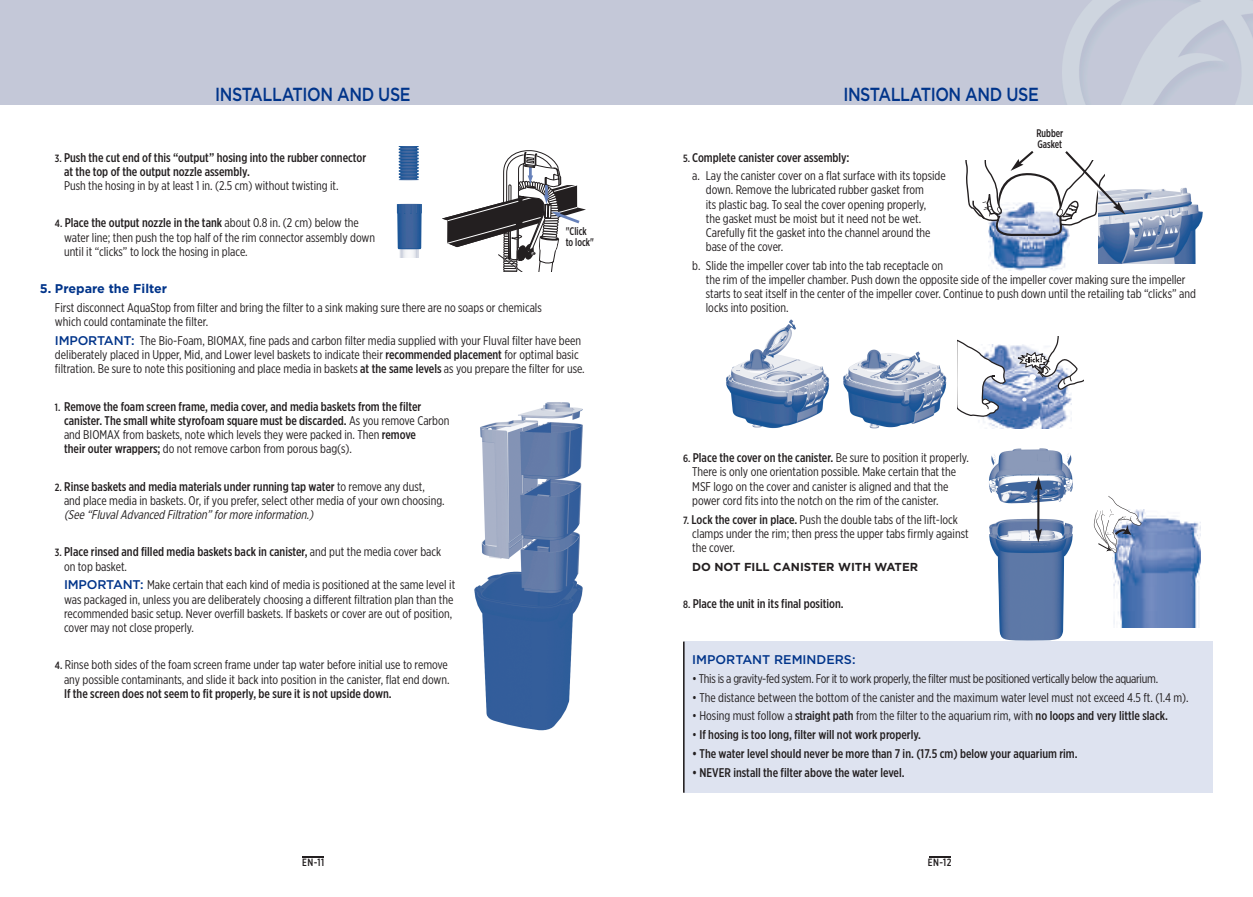
<style>
.page{position:relative;width:1253px;height:897px;background:#fff}
.page>*{position:absolute;margin:0;border:0;box-sizing:border-box;transform-origin:0 0}
.t1{font:500 18.9px "Gotham";letter-spacing:-.025em;color:#00348a;scale:.85 1}
.t2{font:12.6px/14.1px "Gotham X Narrow";color:#231f20}
.t3{font:500 12.6px/14.2px "Gotham X Narrow";color:#231f20}
.t4{font:12.6px "Gotham X Narrow";letter-spacing:-.025em;color:#231f20}
.t5{font:italic 12.6px "Gotham X Narrow";color:#231f20}
.t6{font:500 12.6px "Gotham";color:#00348a}
.t7{font:700 12.6px "Gotham";color:#00348a}
.t8{font:700 11.55px "Gotham";color:#231f20}
.t9{font:500 10.95px/11.1px "Gotham X Narrow";color:#231f20;scale:.91 1}
.t10{font:500 10.5px "Gotham X Narrow";letter-spacing:.05em;color:#231f20}
.s1{font-size:10.5px}
.s2{font-weight:500;font-size:10.5px}
.s3{font-weight:500}
.s4{font-family:"Gotham";font-weight:500;color:#00348a}
.s5{font-weight:400}
</style>
<div class="page">
<hr style="left:929px;top:855px;width:21px;height:2px;background:#231f20">
<hr style="left:302px;top:855px;width:21px;height:2px;background:#231f20">
<img style="left:396px;top:147px;width:26px;height:110px">
<svg style="left:442px;top:150px;width:144px;height:122px"></svg>
<img style="left:474px;top:402px;width:109px;height:329px">
<div style="left:564px;top:225px;width:57px;height:33px;background:#fff"></div>
<div style="left:684px;top:641px;width:529px;height:151px;background:#dee3f0"></div>
<img style="left:989px;top:236px;width:80px;height:34px">
<img style="left:982px;top:345px;width:89px;height:83px">
<svg style="left:958px;top:340px;width:48px;height:77px"></svg>
<svg style="left:1014px;top:336px;width:69px;height:65px"></svg>
<img style="left:1099px;top:187px;width:104px;height:76px">
<svg style="left:965px;top:151px;width:160px;height:85px"></svg>
<img style="left:726px;top:320px;width:104px;height:109px">
<img style="left:843px;top:349px;width:104px;height:80px">
<img style="left:989px;top:448px;width:84px;height:192px">
<svg style="left:1034px;top:476px;width:8px;height:66px"></svg>
<img style="left:1112px;top:509px;width:88px;height:118px">
<svg style="left:1094px;top:496px;width:47px;height:57px"></svg>
<hr style="left:683px;top:641px;width:1px;height:151px;background:#231f20">
<h1 class="t1" style="left:215px;top:83px;width:231px">INSTALLATION AND USE</h1>
<p class="t3" style="left:64px;top:151px;width:304px;text-indent:-9px"><span class="s1">3.</span> Push the cut end of this “output” hosing into the rubber connector at the top of the output nozzle assembly.</p>
<p class="t2" style="left:64px;top:179px;width:276px">Push the hosing in by at least 1 in. (2.5 cm) without twisting it.</p>
<p class="t2" style="left:64px;top:217px;width:313px;text-indent:-9px"><span class="s2">4.</span> <span class="s3">Place the output nozzle in the tank</span> about 0.8 in. (2 cm) below the water line; then push the top half of the rim connector assembly down until it “clicks” to lock the hosing in place.</p>
<p class="t7" style="left:40px;top:281px;width:129px">5. Prepare the Filter</p>
<p class="t2" style="left:55px;top:301px;width:488px">First disconnect AquaStop from filter and bring the filter to a sink making sure there are no soaps or chemicals which could contaminate the filter.</p>
<p class="t2" style="left:55px;top:334px;width:531px"><span class="s4">IMPORTANT:</span> The Bio-Foam, BIOMAX, fine pads and carbon filter media supplied with your Fluval filter have been deliberately placed in Upper, Mid, and Lower level baskets to indicate their <span class="s3">recommended placement</span> for optimal basic filtration. Be sure to note this positioning and place media in baskets <span class="s3">at the same levels</span> as you prepare the filter for use.</p>
<p class="t3" style="left:64px;top:400px;width:387px;text-indent:-9px"><span class="s1">1.</span> Remove the foam screen frame, media cover, and media baskets from the filter canister. The small white styrofoam square must be discarded. <span class="s5">As you remove Carbon and BIOMAX from baskets, note which levels they were packed in. Then</span> remove<br>their outer wrappers; <span class="s5">do not remove carbon from porous bag(s).</span></p>
<p class="t2" style="left:64px;top:480px;width:382px;text-indent:-9px"><span class="s2">2.</span> <span class="s3">Rinse baskets and media materials under running tap water</span> to remove any dust, and place media in baskets. Or, if you prefer, select other media of your own choosing.</p>
<p class="t5" style="left:64px;top:510px;width:253px">(See “FluvalAdvanced Filtration” formore information.)</p>
<p class="t3" style="left:64px;top:545px;width:379px;text-indent:-9px"><span class="s1">3.</span> Place rinsed and filled media baskets back in canister, <span class="s5">and put the media cover back on top basket.</span></p>
<p class="t2" style="left:64px;top:578px;width:393px"><span class="s4">IMPORTANT:</span> Make certain that each kind of media is positioned at the same level it was packaged in, unless you are deliberately choosing a different filtration plan than the recommended basic setup. Never overfill baskets. If baskets or cover are out of position, cover may not close properly.</p>
<p class="t2" style="left:55px;top:658px;width:396px;text-align:right"><span class="s2">4.</span> Rinse both sides of the foam screen frame under tap water before initial use to remove any possible contaminants, and slide it back into position in the canister, flat end down.</p>
<p class="t3" style="left:64px;top:687px;width:329px">If the screen does not seem to fit properly, be sure it is not upside down.</p>
<p class="t9" style="left:566px;top:226px;width:33px">"Click to lock"</p>
<h1 class="t1" style="left:843px;top:83px;width:231px">INSTALLATION AND USE</h1>
<p class="t9" style="left:1036px;top:128px;width:31px">Rubber<br>Gasket</p>
<p class="t2" style="left:692px;top:149px;width:255px;line-height:18.8px;text-indent:-9px"><span class="s2">5.</span> <span class="s3">Complete canister cover assembly:<br></span>a. Lay the canister cover on a flat surface with its topside</p>
<p class="t2" style="left:706px;top:184px;width:226px">down. Remove the lubricated rubber gasket from its plastic bag. To seal the cover opening properly, the gasket must be moist but it need not be wet.<br>Carefully fit the gasket into the channel around the base of the cover.</p>
<p class="t2" style="left:706px;top:259px;width:492px;text-indent:-14px">b. Slide the impeller cover tab into the tab receptacle on<br>the rim of the impeller chamber. Push down the opposite side of the impeller cover making sure the impeller starts to seat itself in the center of the impeller cover. Continue to push down until the retailing tab “clicks” and locks into position.</p>
<p class="t2" style="left:692px;top:451px;width:278px;text-indent:-9px"><span class="s2">6.</span> <span class="s3">Place the cover on the canister.</span> Be sure to position it properly.<br>There is only one orientation possible. Make certain that the MSF logo on the cover and canister is aligned and that the power cord fits into the notch on the rim of the canister.</p>
<p class="t2" style="left:692px;top:513px;width:278px;text-indent:-9px"><span class="s2">7.</span> <span class="s3">Lock the cover in place.</span> Push the double tabs of the lift-lock clamps under the rim; then press the upper tabs firmly against the cover.</p>
<p class="t8" style="left:692px;top:559px;width:227px">DO NOT FILL CANISTER WITH WATER</p>
<p class="t3" style="left:683px;top:597px;width:162px"><span class="s1">8.</span> Place the unit in its final position.</p>
<p class="t6" style="left:692px;top:652px;width:165px">IMPORTANT REMINDERS:</p>
<p class="t4" style="left:692px;top:674px;width:467px">• This is a gravity-fed system. For it to work properly, the filter must be positioned vertically below the aquarium.</p>
<p class="t2" style="left:692px;top:691px;width:498px">• The distance between the bottom of the canister and the maximum water level must not exceed 4.5 ft. (1.4 m).</p>
<p class="t2" style="left:692px;top:709px;width:477px">• Hosing must follow a <span class="s3">straight path</span> from the filter to the aquarium rim, with <span class="s3">no loops and very little slack.</span></p>
<p class="t3" style="left:692px;top:728px;width:230px"><span class="s5">•</span> If hosing is too long, filter will not work properly.</p>
<p class="t3" style="left:692px;top:747px;width:387px">• The water level should never be more than 7 in. (17.5 cm) below your aquarium rim.</p>
<p class="t3" style="left:692px;top:765px;width:214px">• NEVER install the filter above the water level.</p>
<p class="t10" style="left:302px;top:858px;width:24px">EN-11</p>
<p class="t10" style="left:928px;top:858px;width:25px">EN-12</p>
</div>
